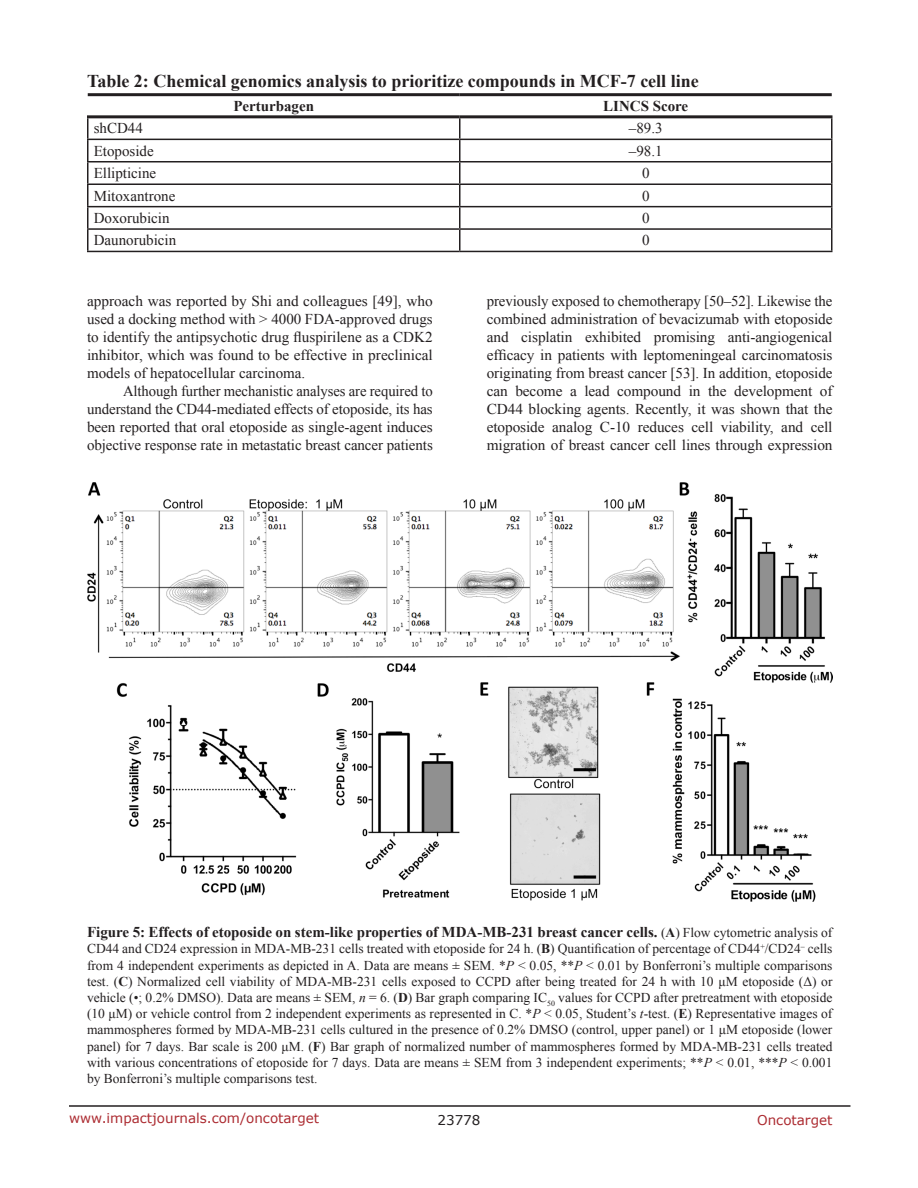
<style>
.page{position:relative;width:918px;height:1188px;background:#fff}
.page>*{position:absolute;margin:0;border:0;box-sizing:border-box;transform-origin:0 0}
.TableHeading{font:700 18px "Times New Roman";color:#231f20}
.BodyText{font:15px/18px "Times New Roman";letter-spacing:-.005em;color:#231f20;text-align:justify}
.FigureText{font:700 15px "Times New Roman";color:#231f20}
.TableText{font:15px "Times New Roman";color:#231f20}
.TableText-2{font:700 15px "Times New Roman";color:#231f20}
.FigureText-2{font:13.5px/16.2px "Times New Roman";color:#231f20;text-align:justify}
.t1{font:13.5px "Verdana";color:#ac2b31}
.t2{font:13.5px "Verdana";color:#231f20}
.s1{font-weight:400;font-size:13.5px}
.s2{font-size:13.5px}
.s3{font-weight:700}
.s4{font-style:italic}
</style>
<div class="page">
<hr style="left:69px;top:1105px;width:781px;height:2px;background:#231f20">
<hr style="left:87px;top:139px;width:373px;height:1px;background:#231f20">
<hr style="left:460px;top:139px;width:372px;height:1px;background:#231f20">
<hr style="left:87px;top:161px;width:373px;height:1px;background:#231f20">
<hr style="left:460px;top:161px;width:372px;height:1px;background:#231f20">
<hr style="left:87px;top:183px;width:373px;height:2px;background:#231f20">
<hr style="left:460px;top:183px;width:372px;height:2px;background:#231f20">
<hr style="left:87px;top:206px;width:373px;height:1px;background:#231f20">
<hr style="left:460px;top:206px;width:372px;height:1px;background:#231f20">
<hr style="left:87px;top:228px;width:373px;height:2px;background:#231f20">
<svg style="left:87px;top:118px;width:1px;height:133px"></svg>
<hr style="left:460px;top:228px;width:372px;height:2px;background:#231f20">
<svg style="left:459px;top:118px;width:1px;height:133px"></svg>
<svg style="left:831px;top:118px;width:1px;height:133px"></svg>
<hr style="left:87px;top:251px;width:373px;height:1px;background:#231f20">
<hr style="left:460px;top:251px;width:372px;height:1px;background:#231f20">
<hr style="left:88px;top:93px;width:372px;height:3px;background:#231f20">
<hr style="left:460px;top:93px;width:372px;height:3px;background:#231f20">
<hr style="left:87px;top:115px;width:373px;height:3px;background:#231f20">
<hr style="left:460px;top:115px;width:372px;height:3px;background:#231f20">
<img style="left:87px;top:482px;width:745px;height:420px">
<p class="TableHeading" style="left:87px;top:69px;width:613px">Table 2: Chemical genomics analysis to prioritize compounds in MCF‑7 cell line</p>
<p class="TableText-2" style="left:233px;top:95px;width:82px">Perturbagen</p>
<p class="TableText-2" style="left:603px;top:95px;width:87px">LINCS Score</p>
<p class="TableText" style="left:94px;top:118px;width:51px">shCD44</p>
<p class="TableText" style="left:629px;top:118px;width:35px">–89.3</p>
<p class="TableText" style="left:94px;top:141px;width:61px">Etoposide</p>
<p class="TableText" style="left:629px;top:141px;width:35px">–98.1</p>
<p class="TableText" style="left:94px;top:163px;width:64px">Ellipticine</p>
<p class="TableText" style="left:642px;top:163px;width:9px">0</p>
<p class="TableText" style="left:94px;top:186px;width:83px">Mitoxantrone</p>
<p class="TableText" style="left:642px;top:186px;width:9px">0</p>
<p class="TableText" style="left:94px;top:208px;width:77px">Doxorubicin</p>
<p class="TableText" style="left:642px;top:208px;width:9px">0</p>
<p class="TableText" style="left:94px;top:230px;width:84px">Daunorubicin</p>
<p class="TableText" style="left:642px;top:230px;width:9px">0</p>
<p class="BodyText" style="left:87px;top:292px;width:347px">approach was reported by Shi and colleagues [49], who used a docking method with &gt; 4000 FDA‑approved drugs to identify the antipsychotic drug fluspirilene as a CDK2 inhibitor, which was found to be effective in preclinical models of hepatocellular carcinoma.</p>
<p class="BodyText" style="left:87px;top:382px;width:347px;text-indent:36px">Although further mechanistic analyses are required to understand the CD44‑mediated effects of etoposide, its has been reported that oral etoposide as single‑agent induces objective response rate in metastatic breast cancer patients</p>
<p class="BodyText" style="left:487px;top:292px;width:347px">previously exposed to chemotherapy [50–52]. Likewise the combined administration of bevacizumab with etoposide and cisplatin exhibited promising anti‑angiogenical efficacy in patients with leptomeningeal carcinomatosis originating from breast cancer [53]. In addition, etoposide can become a lead compound in the development of CD44 blocking agents. Recently, it was shown that the etoposide analog C‑10 reduces cell viability, and cell migration of breast cancer cell lines through expression</p>
<p class="FigureText" style="left:87px;top:922px;width:747px">Figure 5: Effects of etoposide on stem‑like properties of MDA‑MB‑231 breast cancer cells. <span class="s1">(</span><span class="s2">A</span><span class="s1">) Flow cytometric analysis of</span></p>
<p class="FigureText-2" style="left:87px;top:941px;width:747px">CD44 and CD24 expression in MDA‑MB‑231 cells treated with etoposide for 24 h. (<span class="s3">B</span>) Quantification of percentage of CD44<sup>+</sup>/CD24<sup>–</sup> cells from 4 independent experiments as depicted in A. Data are means ± SEM. *<span class="s4">P</span> &lt; 0.05, **<span class="s4">P</span> &lt; 0.01 by Bonferroni’s multiple comparisons test. (<span class="s3">C</span>) Normalized cell viability of MDA‑MB‑231 cells exposed to CCPD after being treated for 24 h with 10 μM etoposide (Δ) or vehicle (•; 0.2% DMSO). Data are means ± SEM, <span class="s4">n</span> = 6. (<span class="s3">D</span>) Bar graph comparing IC<sub>50</sub> values for CCPD after pretreatment with etoposide (10 μM) or vehicle control from 2 independent experiments as represented in C. *<span class="s4">P</span> &lt; 0.05, Student’s <span class="s4">t</span>‑test. (<span class="s3">E</span>) Representative images of mammospheres formed by MDA‑MB‑231 cells cultured in the presence of 0.2% DMSO (control, upper panel) or 1 μM etoposide (lower panel) for 7 days. Bar scale is 200 μM. (<span class="s3">F</span>) Bar graph of normalized number of mammospheres formed by MDA‑MB‑231 cells treated with various concentrations of etoposide for 7 days. Data are means ± SEM from 3 independent experiments; **<span class="s4">P</span> &lt; 0.01, ***<span class="s4">P</span> &lt; 0.001 by Bonferroni’s multiple comparisons test.</p>
<p class="t1" style="left:69px;top:1109px;width:252px">www.impactjournals.com/oncotarget</p>
<p class="t2" style="left:438px;top:1111px;width:44px">23778</p>
<p class="t1" style="left:757px;top:1111px;width:77px">Oncotarget</p>
</div>
